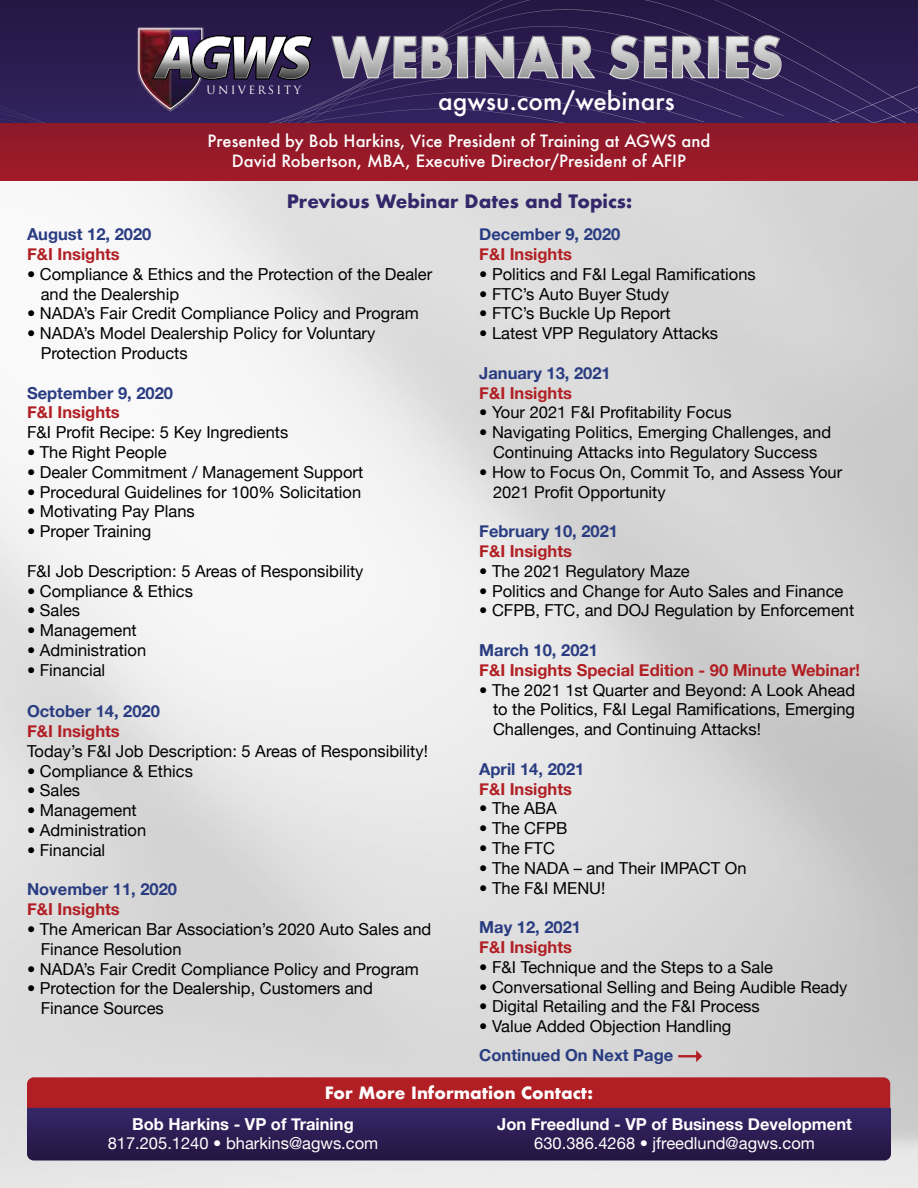
<style>
.page{position:relative;width:918px;height:1188px;background:#fff}
.page>*{position:absolute;margin:0;border:0;box-sizing:border-box;transform-origin:0 0}
.t1{font:500 24.3px "Futura";color:#fff}
.t2{font:700 18px "Futura";color:#35286a}
.t3{font:16.5px/19.8px "Helvetica Neue";color:#000}
.t4{font:700 16.5px "Helvetica Neue";color:#293c81}
.t5{font:700 16.5px "Helvetica Neue";color:#b11f24}
.t6{font:500 16.5px/19.8px "Futura";color:#fff;text-align:center}
.t7{font:16.5px "Helvetica Neue";color:#fff}
.t8{font:700 16.5px "Helvetica Neue";color:#fff}
.t9{font:700 16.5px "Futura";color:#fff}
.t10{font:11.1px "Trajan Pro";letter-spacing:.205em;color:#fff}
</style>
<div class="page">
<div style="left:27px;top:1077px;width:863px;height:48px;background:#b11f24;border-radius:7px"></div>
<svg style="left:0;top:0;width:918px;height:185px;background:#362657"></svg>
<svg style="left:27px;top:1108px;width:864px;height:53px;background:#2e1f55"></svg>
<div style="left:0;top:124px;width:918px;height:56px;background:#971a29"></div>
<img style="left:137px;top:27px;width:67px;height:84px">
<svg style="left:138px;top:28px;width:176px;height:82px;background:#5c4c68"></svg>
<svg style="left:330px;top:34px;width:452px;height:46px;background:#827c91"></svg>
<svg style="left:678px;top:1050px;width:24px;height:12px"></svg>
<p class="t10" style="left:207px;top:83px;width:96px">UNIVERSITY</p>
<p class="t6" style="left:208px;top:131px;width:504px">Presented by Bob Harkins, Vice President of Training at AGWS and<br>David Robertson, MBA, Executive Director/President of AFIP</p>
<p class="t2" style="left:287px;top:188px;width:347px">Previous Webinar Dates and Topics:</p>
<h1 class="t1" style="left:438px;top:84px;width:238px">agwsu.com/webinars</h1>
<p class="t4" style="left:27px;top:224px;width:126px">August 12, 2020</p>
<p class="t5" style="left:27px;top:244px;width:94px">F&amp;I Insights</p>
<p class="t3" style="left:41px;top:264px;width:393px;text-indent:-14px">• Compliance &amp; Ethics and the Protection of the Dealer and the Dealership</p>
<p class="t3" style="left:27px;top:303px;width:393px">• NADA’s Fair Credit Compliance Policy and Program</p>
<p class="t3" style="left:41px;top:323px;width:336px;text-indent:-14px">• NADA’s Model Dealership Policy for Voluntary<br>Protection Products</p>
<p class="t4" style="left:27px;top:383px;width:148px">September 9, 2020</p>
<p class="t5" style="left:27px;top:402px;width:94px">F&amp;I Insights</p>
<p class="t3" style="left:27px;top:422px;width:263px">F&amp;I Profit Recipe: 5 Key Ingredients</p>
<p class="t3" style="left:27px;top:442px;width:141px">• The Right People</p>
<p class="t3" style="left:27px;top:462px;width:338px">• Dealer Commitment / Management Support</p>
<p class="t3" style="left:27px;top:482px;width:336px">• Procedural Guidelines for 100% Solicitation</p>
<p class="t3" style="left:27px;top:501px;width:169px">• Motivating Pay Plans</p>
<p class="t3" style="left:27px;top:521px;width:126px">• Proper Training</p>
<p class="t3" style="left:27px;top:561px;width:338px">F&amp;I Job Description: 5 Areas of Responsibility</p>
<p class="t3" style="left:27px;top:581px;width:167px">• Compliance &amp; Ethics</p>
<p class="t3" style="left:27px;top:600px;width:55px">• Sales</p>
<p class="t3" style="left:27px;top:620px;width:111px">• Management</p>
<p class="t3" style="left:27px;top:640px;width:121px">• Administration</p>
<p class="t3" style="left:27px;top:660px;width:80px">• Financial</p>
<p class="t4" style="left:27px;top:701px;width:134px">October 14, 2020</p>
<p class="t5" style="left:27px;top:721px;width:94px">F&amp;I Insights</p>
<p class="t3" style="left:27px;top:741px;width:402px">Today’s F&amp;I Job Description: 5 Areas of Responsibility!</p>
<p class="t3" style="left:27px;top:761px;width:167px">• Compliance &amp; Ethics</p>
<p class="t3" style="left:27px;top:780px;width:55px">• Sales</p>
<p class="t3" style="left:27px;top:800px;width:111px">• Management</p>
<p class="t3" style="left:27px;top:820px;width:121px">• Administration</p>
<p class="t3" style="left:27px;top:840px;width:80px">• Financial</p>
<p class="t4" style="left:27px;top:879px;width:152px">November 11, 2020</p>
<p class="t5" style="left:27px;top:899px;width:94px">F&amp;I Insights</p>
<p class="t3" style="left:41px;top:919px;width:392px;text-indent:-14px">• The American Bar Association’s 2020 Auto Sales and<br>Finance Resolution</p>
<p class="t3" style="left:27px;top:959px;width:393px">• NADA’s Fair Credit Compliance Policy and Program</p>
<p class="t3" style="left:41px;top:978px;width:334px;text-indent:-14px">• Protection for the Dealership, Customers and<br>Finance Sources</p>
<p class="t4" style="left:479px;top:224px;width:143px">December 9, 2020</p>
<p class="t5" style="left:479px;top:244px;width:94px">F&amp;I Insights</p>
<p class="t3" style="left:479px;top:264px;width:278px">• Politics and F&amp;I Legal Ramifications</p>
<p class="t3" style="left:479px;top:284px;width:191px">• FTC’s Auto Buyer Study</p>
<p class="t3" style="left:479px;top:303px;width:193px">• FTC’s Buckle Up Report</p>
<p class="t3" style="left:479px;top:323px;width:240px">• Latest VPP Regulatory Attacks</p>
<p class="t4" style="left:479px;top:363px;width:133px">January 13, 2021</p>
<p class="t5" style="left:479px;top:383px;width:94px">F&amp;I Insights</p>
<p class="t3" style="left:479px;top:402px;width:254px">• Your 2021 F&amp;I Profitability Focus</p>
<p class="t3" style="left:479px;top:422px;width:353px;text-align:center">• Navigating Politics, Emerging Challenges, and<br>Continuing Attacks into Regulatory Success</p>
<p class="t3" style="left:493px;top:462px;width:351px;text-indent:-14px">• How to Focus On, Commit To, and Assess Your<br>2021 Profit Opportunity</p>
<p class="t4" style="left:479px;top:521px;width:140px">February 10, 2021</p>
<p class="t5" style="left:479px;top:541px;width:94px">F&amp;I Insights</p>
<p class="t3" style="left:479px;top:561px;width:212px">• The 2021 Regulatory Maze</p>
<p class="t3" style="left:479px;top:581px;width:366px">• Politics and Change for Auto Sales and Finance</p>
<p class="t3" style="left:479px;top:600px;width:377px">• CFPB, FTC, and DOJ Regulation by Enforcement</p>
<p class="t4" style="left:479px;top:640px;width:120px">March 10, 2021</p>
<p class="t5" style="left:479px;top:660px;width:382px">F&amp;I Insights Special Edition - 90 Minute Webinar!</p>
<p class="t3" style="left:493px;top:680px;width:364px;text-align:justify;text-indent:-14px">• The 2021 1st Quarter and Beyond: A Look Ahead to the Politics, F&amp;I Legal Ramifications, Emerging Challenges, and Continuing Attacks!</p>
<p class="t4" style="left:479px;top:759px;width:107px">April 14, 2021</p>
<p class="t5" style="left:479px;top:779px;width:94px">F&amp;I Insights</p>
<p class="t3" style="left:479px;top:798px;width:79px">• The ABA</p>
<p class="t3" style="left:479px;top:818px;width:90px">• The CFPB</p>
<p class="t3" style="left:479px;top:838px;width:77px">• The FTC</p>
<p class="t3" style="left:479px;top:858px;width:269px">• The NADA – and Their IMPACT On</p>
<p class="t3" style="left:479px;top:878px;width:128px">• The F&amp;I MENU!</p>
<p class="t4" style="left:479px;top:917px;width:103px">May 12, 2021</p>
<p class="t5" style="left:479px;top:937px;width:94px">F&amp;I Insights</p>
<p class="t3" style="left:479px;top:957px;width:295px">• F&amp;I Technique and the Steps to a Sale</p>
<p class="t3" style="left:479px;top:977px;width:370px">• Conversational Selling and Being Audible Ready</p>
<p class="t3" style="left:479px;top:996px;width:282px">• Digital Retailing and the F&amp;I Process</p>
<p class="t3" style="left:479px;top:1016px;width:254px">• Value Added Objection Handling</p>
<p class="t4" style="left:479px;top:1045px;width:196px">Continued On Next Page</p>
<p class="t9" style="left:325px;top:1081px;width:270px">For More Information Contact:</p>
<p class="t8" style="left:132px;top:1113px;width:223px">Bob Harkins - VP of Training</p>
<p class="t7" style="left:108px;top:1134px;width:272px">817.205.1240 • bharkins@agws.com</p>
<p class="t8" style="left:497px;top:1113px;width:356px">Jon Freedlund - VP of Business Development</p>
<p class="t7" style="left:534px;top:1134px;width:282px">630.386.4268 • jfreedlund@agws.com</p>
</div>
